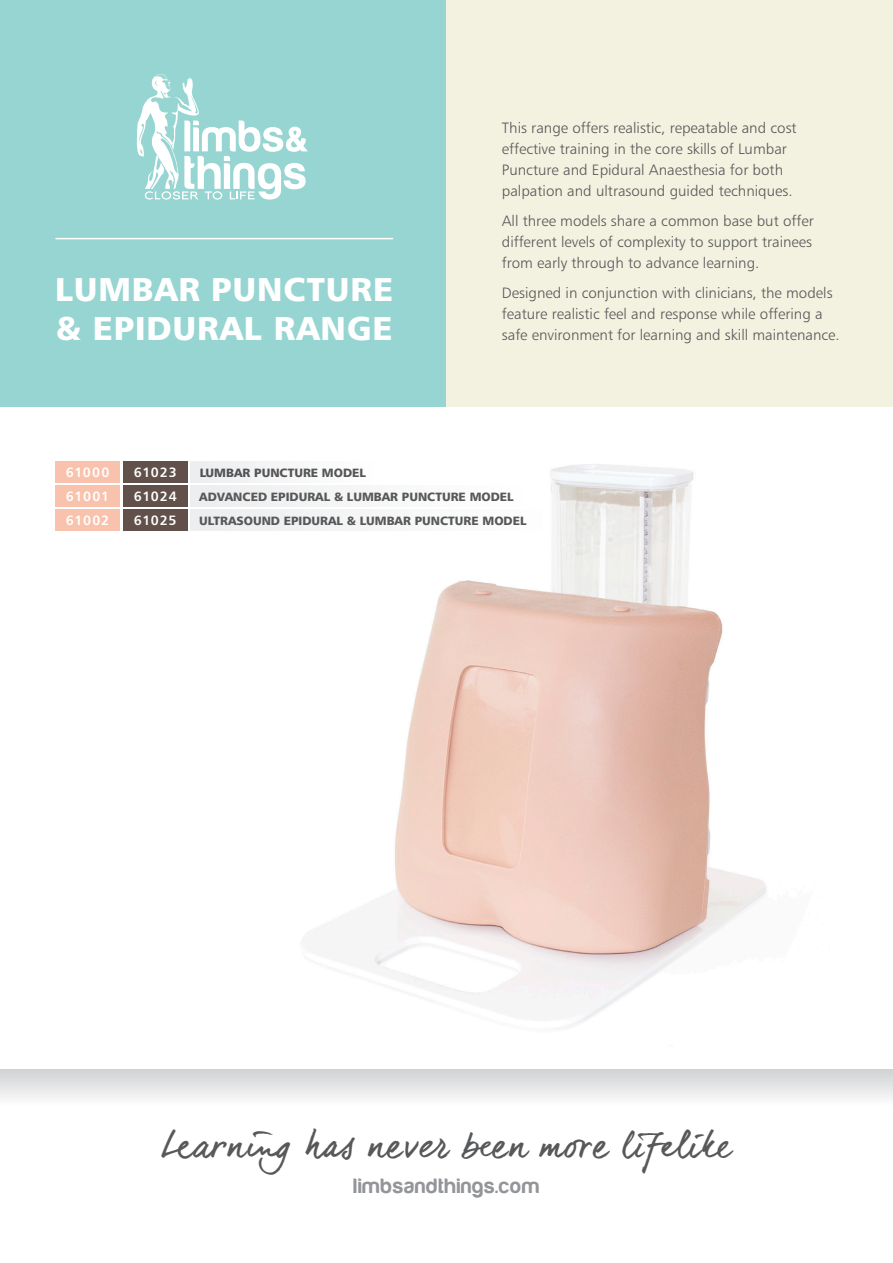
<style>
.page{position:relative;width:893px;height:1263px;background:#fff}
.page>*{position:absolute;margin:0;border:0;box-sizing:border-box;transform-origin:0 0}
.t1{font:36px "dear Joe 6";color:#57585a}
.t2{font:33px/39px "Humanist 777 BT Black B";letter-spacing:.025em;color:#fff}
.t3{font:21.6px "Harabara";letter-spacing:.05em;color:#939598}
.Product_description{font:15px/21px "Humanist 777 BT Light B";color:#57585a}
.t4{font:13.5px "Humanist 777 BT Bold B";letter-spacing:.055em;color:#fff}
.Body{font:12px/23.7px "Humanist 777 BT Black B";color:#57585a}
</style>
<div class="page">
<img style="left:55px;top:461px;width:711px;height:569px">
<div style="left:0;top:0;width:446px;height:407px;background:#96d5d2"></div>
<div style="left:446px;top:0;width:447px;height:407px;background:#f3f1df"></div>
<svg style="left:137px;top:74px;width:171px;height:126px"></svg>
<hr style="left:56px;top:238px;width:336px;height:1px;background:#fff">
<svg style="left:0;top:1069px;width:893px;height:29px;background:#e1e2e3"></svg>
<div style="left:190px;top:462px;width:185px;height:21px;background:#f6f6f6"></div>
<div style="left:190px;top:485px;width:337px;height:22px;background:#f6f6f6"></div>
<div style="left:190px;top:509px;width:352px;height:21px;background:#f5f5f6"></div>
<div style="left:55px;top:462px;width:65px;height:21px;background:#f9c2ad"></div>
<div style="left:55px;top:485px;width:65px;height:22px;background:#f9c2ad"></div>
<div style="left:55px;top:509px;width:65px;height:21px;background:#f9c2ad"></div>
<div style="left:123px;top:462px;width:65px;height:21px;background:#61514a"></div>
<div style="left:123px;top:485px;width:65px;height:22px;background:#61514a"></div>
<div style="left:123px;top:509px;width:65px;height:21px;background:#61514a"></div>
<p class="t2" style="left:55px;top:269px;width:339px">LUMBAR PUNCTURE &amp; EPIDURAL RANGE</p>
<p class="Product_description" style="left:502px;top:117px;width:296px">This range offers realistic, repeatable and cost effective training in the core skills of Lumbar Puncture and Epidural Anaesthesia for both palpation and ultrasound guided techniques.</p>
<p class="Product_description" style="left:502px;top:210px;width:313px;text-align:justify">All three models share a common base but offer different levels of complexity to support trainees from early through to advance learning.</p>
<p class="Product_description" style="left:502px;top:282px;width:339px">Designed in conjunction with clinicians, the models feature realistic feel and response while offering a safe environment for learning and skill maintenance.</p>
<p class="t4" style="left:66px;top:464px;width:45px">61000</p>
<p class="t4" style="left:66px;top:488px;width:45px">61001</p>
<p class="t4" style="left:66px;top:511px;width:45px">61002</p>
<p class="t4" style="left:134px;top:464px;width:45px">61023</p>
<p class="t4" style="left:134px;top:488px;width:44px">61024</p>
<p class="t4" style="left:134px;top:511px;width:44px">61025</p>
<p class="Body" style="left:199px;top:461px;width:316px">LUMBAR PUNCTURE MODEL<br>ADVANCED EPIDURAL &amp; LUMBAR PUNCTURE MODEL</p>
<p class="Body" style="left:199px;top:508px;width:329px">ULTRASOUND EPIDURAL &amp; LUMBAR PUNCTURE MODEL</p>
<h1 class="t1" style="left:162px;top:1123px;width:573px">Learning has never been more lifelike</h1>
<p class="t3" style="left:353px;top:1174px;width:188px">limbsandthings.com</p>
</div>
